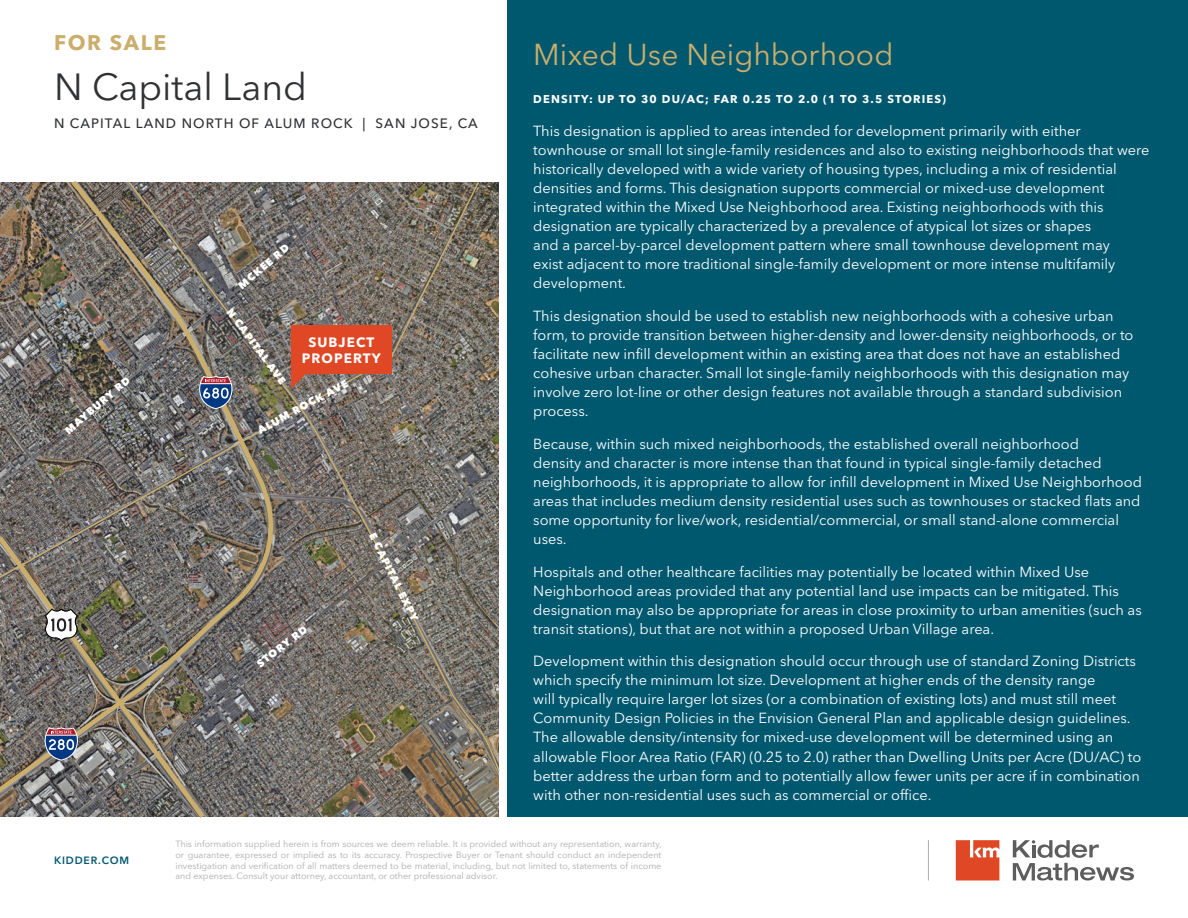
<style>
.page{position:relative;width:1188px;height:918px;background:#fff}
.page>*{position:absolute;margin:0;border:0;box-sizing:border-box;transform-origin:0 0}
.Property_Name_-_Char{font:37.5px "Avenir Next LT Pro";color:#313234}
.Callout_Text_-_Gold{font:30px "Avenir Next LT Pro";letter-spacing:.005em;color:#cbae6b}
.For_Lease___Sale__Af{font:700 21px "Avenir Next LT Pro";letter-spacing:.08em;color:#cbae6b}
.Bullets_-_White{font:14.55px/19px "Avenir Next LT Pro";color:#fff}
.Property_Address_-_C{font:500 13.5px "Avenir Next LT Pro";letter-spacing:.08em;color:#313234}
.Subject_Property_Cal{font:700 13.5px/16.5px "Avenir Next LT Pro";letter-spacing:.08em;color:#fff;text-align:center}
.Bullets_-_White-2{font:700 11.25px "Avenir Next LT Pro";letter-spacing:.1em;color:#fff}
.Street_Names_-_Aeria{font:800 10.5px "Avenir Next LT Pro";color:#fff}
.t1{font:600 10.5px "Avenir Next LT Pro";letter-spacing:.08em;color:#00586f}
.t2{font:9px/10.8px "Avenir Next LT Pro";color:#afabac;text-align:justify}
</style>
<div class="page">
<svg style="left:1013px;top:840px;width:121px;height:41px"></svg>
<svg style="left:956px;top:840px;width:43px;height:41px;background:#e35f40"></svg>
<hr style="left:928px;top:840px;width:1px;height:40px;background:#afabac">
<div style="left:508px;top:0;width:680px;height:817px;background:#00586f"></div>
<img style="left:209px;top:773px;width:290px;height:44px">
<svg style="left:0;top:805px;width:209px;height:13px;background:#7e7c79"></svg>
<img style="left:0;top:584px;width:295px;height:221px">
<svg style="left:45px;top:727px;width:33px;height:34px"></svg>
<svg style="left:45px;top:608px;width:33px;height:34px"></svg>
<img style="left:127px;top:182px;width:373px;height:591px">
<img style="left:0;top:181px;width:480px;height:403px">
<svg style="left:291px;top:374px;width:15px;height:15px"></svg>
<div style="left:291px;top:326px;width:100px;height:48px;background:#e04825"></div>
<p class="For_Lease___Sale__Af" style="left:54px;top:30px;width:114px">FOR SALE</p>
<p class="Property_Name_-_Char" style="left:54px;top:64px;width:255px">N Capital Land</p>
<p class="Property_Address_-_C" style="left:54px;top:115px;width:425px">N CAPITAL LAND NORTH OF ALUM ROCK | SAN JOSE, CA</p>
<p class="Street_Names_-_Aeria" style="left:62px;top:427px;width:84px;rotate:-40deg">MAYBURY RD</p>
<p class="Street_Names_-_Aeria" style="left:235px;top:282px;width:64px;rotate:-40deg">MCKEE RD</p>
<p class="Street_Names_-_Aeria" style="left:234px;top:306px;width:93px;rotate:53deg">N CAPITAL AVE</p>
<p class="Subject_Property_Cal" style="left:302px;top:334px;width:80px">SUBJECT<br>PROPERTY</p>
<p class="Street_Names_-_Aeria" style="left:255px;top:424px;width:103px;rotate:-28deg">ALUM ROCK AVE</p>
<p class="Street_Names_-_Aeria" style="left:254px;top:660px;width:62px;rotate:-38deg">STORY RD</p>
<p class="Street_Names_-_Aeria" style="left:377px;top:530px;width:99px;rotate:63deg">E CAPITAL EXPY</p>
<p class="Callout_Text_-_Gold" style="left:533px;top:37px;width:362px">Mixed Use Neighborhood</p>
<p class="Bullets_-_White-2" style="left:533px;top:93px;width:414px">DENSITY: UP TO 30 DU/AC; FAR 0.25 TO 2.0 (1 TO 3.5 STORIES)</p>
<p class="Bullets_-_White" style="left:533px;top:121px;width:618px">This designation is applied to areas intended for development primarily with either townhouse or small lot single-family residences and also to existing neighborhoods that were historically developed with a wide variety of housing types, including a mix of residential densities and forms. This designation supports commercial or mixed-use development integrated within the Mixed Use Neighborhood area. Existing neighborhoods with this designation are typically characterized by a prevalence of atypical lot sizes or shapes<br>and a parcel-by-parcel development pattern where small townhouse development may<br>exist adjacent to more traditional single-family development or more intense multifamily development.</p>
<p class="Bullets_-_White" style="left:533px;top:306px;width:602px">This designation should be used to establish new neighborhoods with a cohesive urban form, to provide transition between higher-density and lower-density neighborhoods, or to facilitate new infill development within an existing area that does not have an established cohesive urban character. Small lot single-family neighborhoods with this designation may involve zero lot-line or other design features not available through a standard subdivision process.</p>
<p class="Bullets_-_White" style="left:533px;top:434px;width:610px">Because, within such mixed neighborhoods, the established overall neighborhood<br>density and character is more intense than that found in typical single-family detached neighborhoods, it is appropriate to allow for infill development in Mixed Use Neighborhood areas that includes medium density residential uses such as townhouses or stacked flats and some opportunity for live/work, residential/commercial, or small stand-alone commercial uses.</p>
<p class="Bullets_-_White" style="left:533px;top:562px;width:610px">Hospitals and other healthcare facilities may potentially be located within Mixed Use Neighborhood areas provided that any potential land use impacts can be mitigated. This designation may also be appropriate for areas in close proximity to urban amenities (such as transit stations), but that are not within a proposed Urban Village area.</p>
<p class="Bullets_-_White" style="left:533px;top:652px;width:610px">Development within this designation should occur through use of standard Zoning Districts which specify the minimum lot size. Development at higher ends of the density range<br>will typically require larger lot sizes (or a combination of existing lots) and must still meet Community Design Policies in the Envision General Plan and applicable design guidelines.<br>The allowable density/intensity for mixed-use development will be determined using an allowable Floor Area Ratio (FAR) (0.25 to 2.0) rather than Dwelling Units per Acre (DU/AC) to better address the urban form and to potentially allow fewer units per acre if in combination with other non-residential uses such as commercial or office.</p>
<p class="t1" style="left:54px;top:854px;width:77px">KIDDER.COM</p>
<p class="t2" style="left:176px;top:838px;width:488px">This information supplied herein is from sources we deem reliable. It is provided without any representation, warranty, or guarantee, expressed or implied as to its accuracy. Prospective Buyer or Tenant should conduct an independent investigation and verification of all matters deemed to be material, including, but not limited to, statements of income and expenses. Consult your attorney, accountant, or other professional advisor.</p>
</div>
